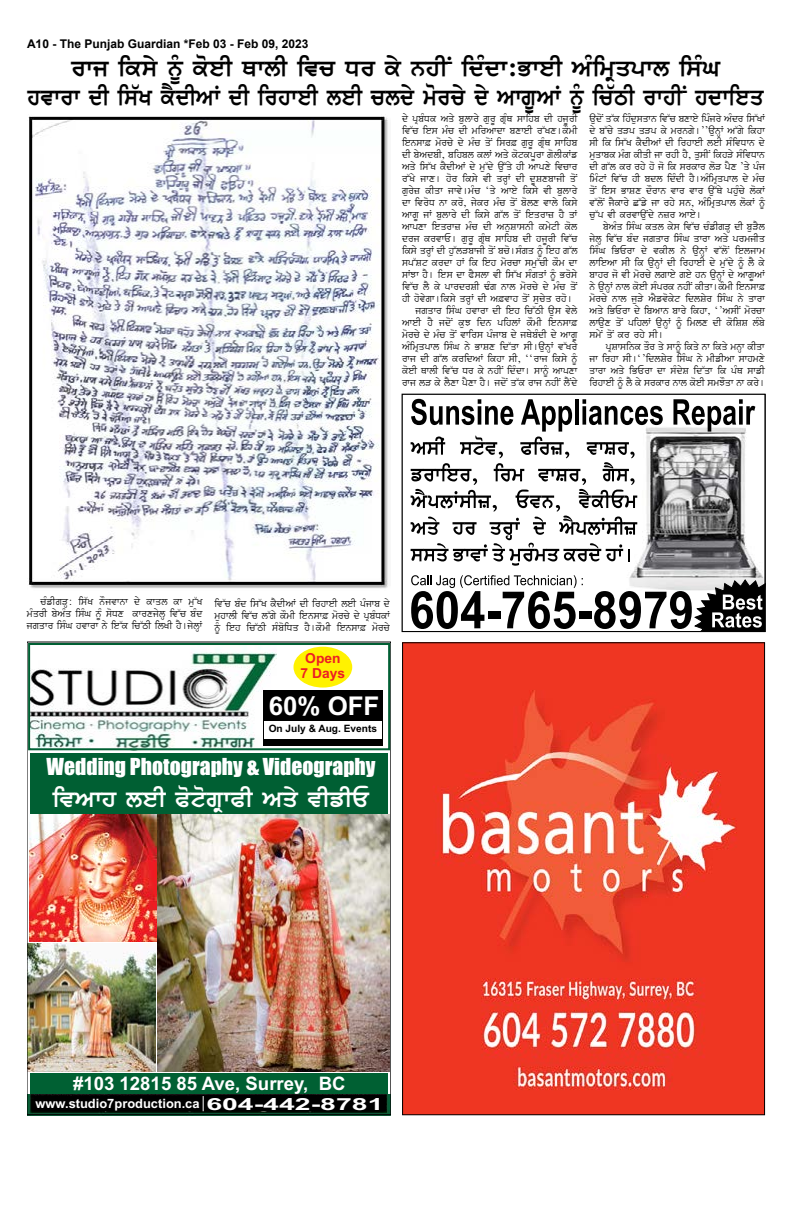
<style>
.page{position:relative;width:792px;height:1224px;background:#fff}
.page>*{position:absolute;margin:0;border:0;box-sizing:border-box;transform-origin:0 0}
.t1{font:700 25.8px "Arial";color:#fff}
.t2{font:700 24px/28.8px "Anmol Lipi";color:#000;text-align:center}
.t3{font:700 24px "Anmol Lipi";color:#fff}
.t4{font:21.6px "Impact";color:#fff}
.t5{font:700 18.6px "Arial";color:#fff}
.t6{font:700 13.8px/15.4px "Arial";color:#ed1d24;text-align:center}
.t7{font:13.2px "Arial";color:#fff}
.t8{font:700 12.9px "Arial";color:#fff}
.t9{font:700 12px "Arial";color:#000}
.t10{font:700 10.1px "Arial";color:#000}
.t11{font:10px/12px "Anmol Lipi";color:#000;text-align:justify}
.s1{font-size:16.7px}
</style>
<div class="page">
<img style="left:629px;top:427px;width:134px;height:152px">
<svg style="left:673px;top:399px;width:82px;height:33px"></svg>
<svg style="left:411px;top:399px;width:252px;height:167px"></svg>
<svg style="left:411px;top:575px;width:172px;height:54px"></svg>
<div style="left:580px;top:611px;width:12px;height:7px;background:#000"></div>
<svg style="left:594px;top:579px;width:169px;height:51px"></svg>
<div style="left:402px;top:394px;width:363px;height:238px;border:1px solid #000"></div>
<img style="left:27px;top:1094px;width:364px;height:22px">
<div style="left:30px;top:1073px;width:358px;height:21px;background:#006033"></div>
<div style="left:197px;top:1096px;width:189px;height:15px;background:#000"></div>
<img style="left:30px;top:814px;width:127px;height:127px">
<img style="left:158px;top:814px;width:231px;height:257px">
<img style="left:29px;top:944px;width:127px;height:127px">
<div style="left:30px;top:754px;width:358px;height:60px;background:#005f33"></div>
<img style="left:31px;top:652px;width:245px;height:95px">
<div style="left:28px;top:643px;width:362px;height:107px;border:2px solid #005f33"></div>
<div style="left:294px;top:647px;width:58px;height:41px;background:#fff200;border-radius:50%"></div>
<div style="left:34px;top:1097px;width:349px;height:14px;background:#000"></div>
<svg style="left:203px;top:1096px;width:1px;height:15px"></svg>
<div style="left:263px;top:690px;width:120px;height:56px;background:#000"></div>
<div style="left:264px;top:721px;width:118px;height:17px;background:#fff"></div>
<img style="left:404px;top:644px;width:359px;height:469px">
<img style="left:28px;top:116px;width:360px;height:473px">
<p class="t9" style="left:27px;top:36px;width:283px">A10 - The Punjab Guardian *Feb 03 - Feb 09, 2023</p>
<h2 class="t2" style="left:28px;top:55px;width:738px">RWJ IKSYƑ KOEI QWLI IVC DR KYNHIN IDMDW:BWEI AMIMRQPWL ISMG<br>HVWRW DI IS`K KYDIAW DI IRHWEI LEI CLDYMORCYDYAWGUAW Ƒ IC`TI RWHIN HDWIEQ</h2>
<p class="t11" style="left:590px;top:113px;width:177px">AUDON Q~K IHMDUSQWN IV~C BXWEY IPMJRY AMDR IS~KW DY B~CY QVP QVP KY MRNGY[’’AUNHW A~GY IKHW SI IK IS~K KYDIAW DI IRHWEI LEI SMIVDWN DY MUQWBK MMG KIQI JW RHI HY, QUSIN IKHVY SMIVDWN DI G~L KR RHY HO JO IK SRKWR LOV PYX ’QY PMJ IMMTW IV~C HI BDL IDMDI HY[AMIMRQPWL DY MMC QON IES BWSX DORWN VWR VWR AU~QY PHUMCY LOKW V~LON JYKWRY C~FY JW RHY SN, AMIMRQPWL LOKW Ƒ CU~P VI KRVWAUNDY NZR AWEY[</p>
<p class="t11" style="left:590px;top:221px;width:177px;text-indent:14px">BYAMQ ISMG KQL KYS IV~C CMFIGVH DI BUVYL JYLH IV~C BMD JGQWR ISMG QWRW AQY PRMJIQ ISMG IBERW DY VKIL NY AUNHW V~LON IELJWM LWIEAW SI IK AUNHW DI IRHWEI DY MU~DY Ƒ LYKY BWHR JO VI MORCY LGWEY GEY HN AUNHW DY AWGUAW NY AUNHW NWL KOEI SMPRK NHIN KIQW[KOMI IENSW&amp; MORCY NWL JUVY AYFVOKYT IDLSYR ISMG NY QWRW AQY IBERW DY IBAWN BWRY IKHW, ‘’ASIN MORCW LWAUX QON PIHLW AUNHW Ƒ IMLX DI KOISS LMBY SMYN QON KR RHY SI[</p>
<p class="t11" style="left:590px;top:341px;width:177px;text-indent:16px">PRSWSINK QOR QY SWƑ IKQY NW IKQY MNHW KIQW JW IRHW SI[‘’IDLSYR ISMG NY MIFIAW SWHMXY QWRW AQY IBERW DW SMDYS ID~QW IK PMQ SWFI IRHWEI Ƒ LYKY SRKWR NWL KOEI SMJOQW NW KRY[</p>
<p class="t11" style="left:402px;top:114px;width:177px">DY PRBMDK AQY BULWRY GURU GRMQ SWIHB DI HJURI</p>
<p class="t11" style="left:402px;top:126px;width:177px">IV~C IES MMC DI MIRAWDW BXWEI R~KX[KOMI</p>
<p class="t11" style="left:402px;top:138px;width:177px">IENSW&amp; MORCY DY MMC QON ISR&amp; GURU GRMQ SWIHB</p>
<p class="t11" style="left:402px;top:150px;width:177px">DI BYADBI, BIHBL KLW AQY KOTKPURW GOLIKWF</p>
<p class="t11" style="left:402px;top:162px;width:177px">AQY IS~K KYDIAW DY MU~DY AU~QY HI AWPXY IVCWR</p>
<p class="t11" style="left:402px;top:174px;width:177px">R~KY JWX[ HOR IKSY VI QRHW DI DUSXBWJI QON</p>
<p class="t11" style="left:402px;top:186px;width:177px">GURYZ KIQW JWVY[MMC ‘QY AWEY IKSY VI BULWRY</p>
<p class="t11" style="left:402px;top:198px;width:177px">DW IVROD NW KRO, JYKR MMC QON BOLX VWLY IKSY</p>
<p class="t11" style="left:402px;top:210px;width:177px">AWGU JW BULWRY DI IKSY G~L QON IEQRWZ HYQW</p>
<p class="t11" style="left:402px;top:222px;width:177px">AWPXW IEQRWZ MMC DI ANUSWSNI KMYTI KOL</p>
<p class="t11" style="left:402px;top:234px;width:177px">DRJ KRVWE[ GURU GRMQ SWIHB DI HJURI IV~C</p>
<p class="t11" style="left:402px;top:246px;width:177px">IKSY QRHW DI HU~LVBWJI QON BCO[SMGQ Ƒ IEH G~L</p>
<p class="t11" style="left:402px;top:258px;width:177px">SP~ST KRDW HW IK IEH MORCW SMU~CI KOM DW</p>
<p class="t11" style="left:402px;top:270px;width:177px">SWJW HY[ IES DW PYSLW VI IS~K SMGQW Ƒ BROSY</p>
<p class="t11" style="left:402px;top:282px;width:177px">IV~C LYKY PWRDRSI FMG NWL MORCY DY MMC QON</p>
<p class="t11" style="left:402px;top:294px;width:172px">HI HOVYGW[IKSY QRHW DI A&amp;VWH QON SUCYQ RHO[</p>
<p class="t11" style="left:416px;top:306px;width:163px">JGQWR ISMG HVWRW DI IEH IC~TI AUS VYLY</p>
<p class="t11" style="left:402px;top:318px;width:177px">AWEI HY JDON KUJ IDN PIHLW KOMI IENSW&amp;</p>
<p class="t11" style="left:402px;top:330px;width:177px">MORCY DY MMC QON VWIRS PMJWB DY JQYBMDI DY AWGU</p>
<p class="t11" style="left:402px;top:342px;width:177px">AMIMRQPWL ISMG NY BWSX ID~QW SI[AUNHW V~KRY</p>
<p class="t11" style="left:402px;top:354px;width:177px">RWJ DI G~L KRIDAW IKHW SI, ‘‘RWJ IKSY Ƒ</p>
<p class="t11" style="left:402px;top:366px;width:177px">KOEI QWLI IV~C DR KY NHIN IDMDW[ SWƑ AWPXW</p>
<p class="t11" style="left:402px;top:378px;width:177px">RWJ LV KY LYXW PYXW HY[ JDON Q~K RWJ NHIN LYNDY</p>
<p class="t11" style="left:27px;top:596px;width:177px;text-indent:14px">CMFIGVH: IS`K NOJVWNW DY KWQL KW MU~K MMQRI BYAMQ ISMG NMU SODX KWRXJYLH IV~C BMD JGQWR ISMG HVWRW NY IE~K IC~TI ILKI HY[JYLHW</p>
<p class="t11" style="left:214px;top:598px;width:177px">IV~C BMD IS~K KYDIAW DI IRHWEI LEI PMJWB DY MUHWLI IV~C L~GY KOMI IENSW&amp; MORCY DY PRBMDKW Ƒ IEH IC~TI SMBOIDQ HY[KOMI IENSW&amp; MORCY</p>
<h3 class="t6" style="left:301px;top:651px;width:46px">Open<br>7 Days</h3>
<h1 class="t1" style="left:269px;top:687px;width:112px">60% OFF</h1>
<p class="t10" style="left:269px;top:722px;width:110px">On July &amp; Aug. Events</p>
<h3 class="t4" style="left:47px;top:750px;width:331px">Wedding Photography &amp; Videography</h3>
<h2 class="t3" style="left:53px;top:785px;width:318px">IVAWH LEI POTOGRWPI AQYVIFIE</h2>
<h3 class="t5" style="left:73px;top:1070px;width:274px">#103 12815 85 Ave, Surrey, BC</h3>
<h3 class="t7" style="left:218px;top:1094px;width:164px">email: s7surrey@gmail.com</h3>
<p class="t8" style="left:36px;top:1094px;width:350px">www.studio7production.ca <span class="s1">604-442-8781</span></p>
</div>
